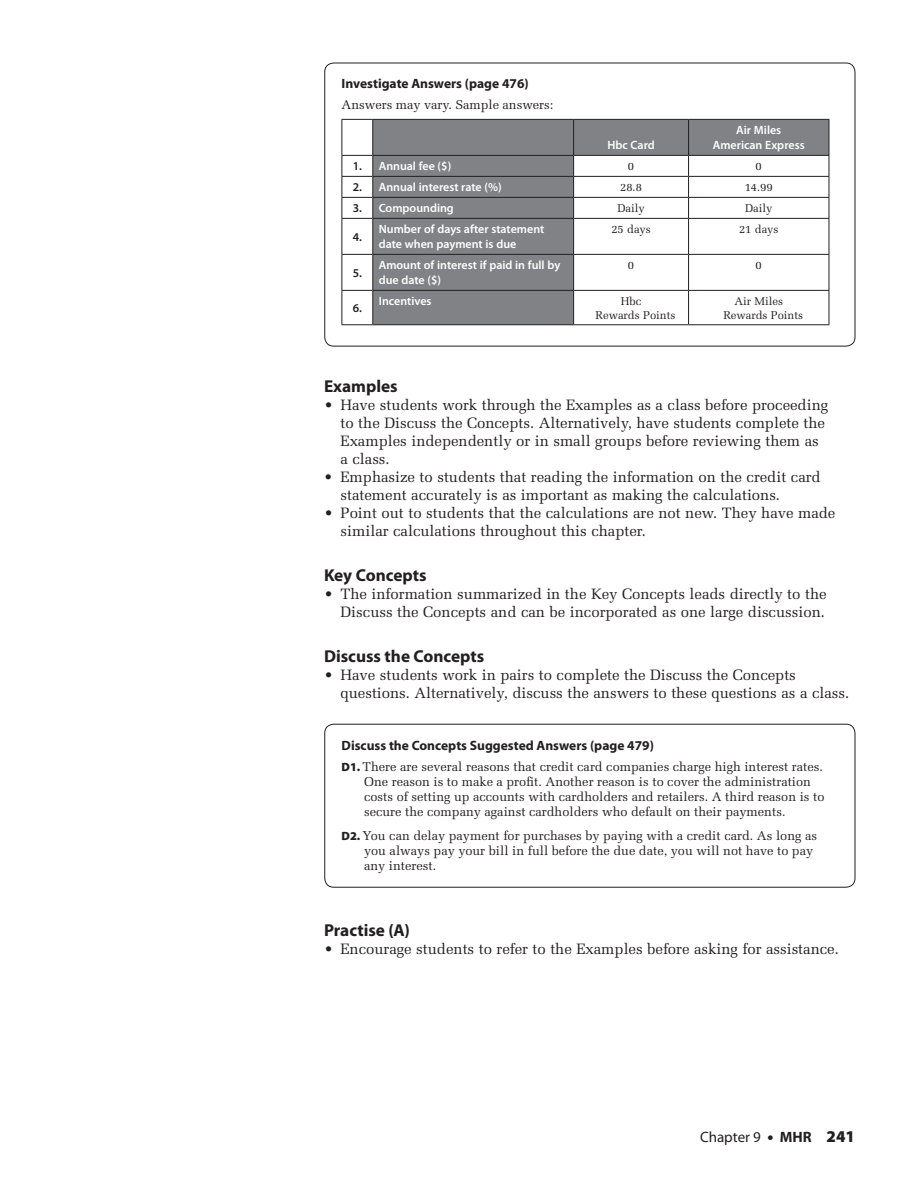
<style>
.page{position:relative;width:918px;height:1188px;background:#fff}
.page>*{position:absolute;margin:0;border:0;box-sizing:border-box;transform-origin:0 0}
.t1{font:700 17.25px "Myriad Pro";color:#231f20}
.t2{font:15px/18px "Melior";letter-spacing:-.005em;color:#231f20}
.t3{font:15px "Myriad";color:#231f20}
.t4{font:700 13.5px "Myriad Pro";color:#231f20}
.t5{font:12.75px/15px "Melior";color:#231f20}
.t6{font:600 12px/15px "Myriad Pro";color:#fff}
.t7{font:600 12px "Myriad Pro";color:#231f20}
.t8{font:11.25px/13.5px "Melior";letter-spacing:-.005em;color:#231f20}
.s1{color:#231f20}
.s2{font-family:"Myriad Pro";font-weight:900;font-size:12px}
.s3{font-family:"Myriad Pro";font-weight:900;font-size:16.5px}
.s4{font-weight:700}
</style>
<div class="page">
<div style="left:324px;top:63px;width:531px;height:283px;border:1px solid #231f20;border-radius:9px"></div>
<svg style="left:373px;top:120px;width:456px;height:204px;fill:#808285"></svg>
<hr style="left:373px;top:119px;width:201px;height:1px;background:#231f20">
<hr style="left:574px;top:119px;width:115px;height:1px;background:#231f20">
<hr style="left:573px;top:120px;width:1px;height:35px;background:#231f20">
<hr style="left:689px;top:119px;width:140px;height:1px;background:#231f20">
<hr style="left:688px;top:120px;width:1px;height:35px;background:#231f20">
<hr style="left:829px;top:120px;width:1px;height:35px;background:#231f20">
<hr style="left:373px;top:155px;width:201px;height:1px;background:#231f20">
<hr style="left:574px;top:155px;width:115px;height:1px;background:#231f20">
<hr style="left:689px;top:155px;width:140px;height:1px;background:#231f20">
<hr style="left:373px;top:176px;width:201px;height:1px;background:#231f20">
<hr style="left:574px;top:176px;width:115px;height:1px;background:#231f20">
<hr style="left:689px;top:176px;width:140px;height:1px;background:#231f20">
<hr style="left:373px;top:197px;width:201px;height:1px;background:#231f20">
<svg style="left:342px;top:156px;width:31px;height:134px"></svg>
<hr style="left:574px;top:197px;width:115px;height:1px;background:#231f20">
<svg style="left:573px;top:156px;width:1px;height:62px"></svg>
<hr style="left:689px;top:197px;width:140px;height:1px;background:#231f20">
<svg style="left:688px;top:156px;width:1px;height:62px"></svg>
<svg style="left:829px;top:156px;width:1px;height:62px"></svg>
<hr style="left:342px;top:218px;width:31px;height:1px;background:#231f20">
<hr style="left:342px;top:219px;width:1px;height:35px;background:#231f20">
<hr style="left:373px;top:218px;width:201px;height:1px;background:#231f20">
<hr style="left:372px;top:219px;width:1px;height:35px;background:#231f20">
<hr style="left:574px;top:218px;width:115px;height:1px;background:#231f20">
<hr style="left:573px;top:219px;width:1px;height:35px;background:#231f20">
<hr style="left:689px;top:218px;width:140px;height:1px;background:#231f20">
<hr style="left:688px;top:219px;width:1px;height:35px;background:#231f20">
<hr style="left:829px;top:219px;width:1px;height:35px;background:#231f20">
<hr style="left:342px;top:254px;width:31px;height:1px;background:#231f20">
<hr style="left:342px;top:255px;width:1px;height:35px;background:#231f20">
<hr style="left:373px;top:254px;width:201px;height:1px;background:#231f20">
<hr style="left:372px;top:255px;width:1px;height:35px;background:#231f20">
<hr style="left:574px;top:254px;width:115px;height:1px;background:#231f20">
<hr style="left:573px;top:255px;width:1px;height:35px;background:#231f20">
<hr style="left:689px;top:254px;width:140px;height:1px;background:#231f20">
<hr style="left:688px;top:255px;width:1px;height:35px;background:#231f20">
<hr style="left:829px;top:255px;width:1px;height:35px;background:#231f20">
<hr style="left:342px;top:290px;width:31px;height:1px;background:#231f20">
<hr style="left:342px;top:291px;width:1px;height:33px;background:#231f20">
<hr style="left:373px;top:290px;width:201px;height:1px;background:#231f20">
<hr style="left:372px;top:291px;width:1px;height:33px;background:#231f20">
<hr style="left:574px;top:290px;width:115px;height:1px;background:#231f20">
<hr style="left:573px;top:291px;width:1px;height:33px;background:#231f20">
<hr style="left:689px;top:290px;width:140px;height:1px;background:#231f20">
<hr style="left:688px;top:291px;width:1px;height:33px;background:#231f20">
<hr style="left:829px;top:291px;width:1px;height:33px;background:#231f20">
<hr style="left:342px;top:324px;width:31px;height:1px;background:#231f20">
<hr style="left:373px;top:324px;width:201px;height:1px;background:#231f20">
<hr style="left:574px;top:324px;width:115px;height:1px;background:#231f20">
<hr style="left:689px;top:324px;width:140px;height:1px;background:#231f20">
<hr style="left:342px;top:119px;width:31px;height:1px;background:#231f20">
<hr style="left:342px;top:120px;width:1px;height:35px;background:#231f20">
<hr style="left:372px;top:120px;width:1px;height:35px;background:#231f20">
<hr style="left:342px;top:155px;width:31px;height:1px;background:#231f20">
<div style="left:324px;top:724px;width:531px;height:164px;border:1px solid #231f20;border-radius:9px"></div>
<p class="t4" style="left:342px;top:75px;width:189px">Investigate Answers (page 476)</p>
<p class="t5" style="left:342px;top:98px;width:213px">Answers may vary. Sample answers:</p>
<p class="t6" style="left:607px;top:138px;width:49px">Hbc Card</p>
<p class="t6" style="left:713px;top:123px;width:93px;text-align:center">Air Miles<br>American Express</p>
<p class="t6" style="left:353px;top:159px;width:100px"><span class="s1">1.</span> Annual fee ($)</p>
<p class="t8" style="left:628px;top:160px;width:8px">0</p>
<p class="t8" style="left:756px;top:160px;width:8px">0</p>
<p class="t6" style="left:353px;top:180px;width:151px"><span class="s1">2.</span> Annual interest rate (%)</p>
<p class="t8" style="left:620px;top:181px;width:23px">28.8</p>
<p class="t8" style="left:745px;top:181px;width:30px">14.99</p>
<p class="t6" style="left:353px;top:201px;width:103px"><span class="s1">3.</span> Compounding</p>
<p class="t8" style="left:617px;top:202px;width:29px">Daily</p>
<p class="t8" style="left:745px;top:202px;width:29px">Daily</p>
<p class="t7" style="left:353px;top:229px;width:11px">4.</p>
<p class="t6" style="left:379px;top:222px;width:167px">Number of days after statement date when payment is due</p>
<p class="t8" style="left:611px;top:223px;width:41px">25 days</p>
<p class="t8" style="left:739px;top:223px;width:41px">21 days</p>
<p class="t7" style="left:353px;top:265px;width:11px">5.</p>
<p class="t6" style="left:379px;top:258px;width:183px">Amount of interest if paid in full by due date ($)</p>
<p class="t8" style="left:628px;top:259px;width:8px">0</p>
<p class="t8" style="left:756px;top:259px;width:8px">0</p>
<p class="t7" style="left:353px;top:300px;width:11px">6.</p>
<p class="t6" style="left:379px;top:294px;width:54px">Incentives</p>
<p class="t8" style="left:596px;top:295px;width:81px;text-indent:25px">Hbc<br>Rewards Points</p>
<p class="t8" style="left:723px;top:295px;width:81px;text-indent:11px">Air Miles<br>Rewards Points</p>
<p class="t1" style="left:324px;top:374px;width:75px">Examples</p>
<p class="t2" style="left:340px;top:395px;width:489px;text-indent:-16px">• Have students work through the Examples as a class before proceeding to the Discuss the Concepts. Alternatively, have students complete the Examples independently or in small groups before reviewing them as a class.</p>
<p class="t2" style="left:341px;top:467px;width:482px;text-indent:-17px">• Emphasize to students that reading the information on the credit card statement accurately is as important as making the calculations.</p>
<p class="t2" style="left:341px;top:503px;width:496px;text-indent:-17px">• Point out to students that the calculations are not new. They have made similar calculations throughout this chapter.</p>
<p class="t1" style="left:324px;top:563px;width:104px">Key Concepts</p>
<p class="t2" style="left:324px;top:584px;width:504px;text-align:right">• The information summarized in the Key Concepts leads directly to the<br>Discuss the Concepts and can be incorporated as one large discussion.</p>
<p class="t1" style="left:324px;top:644px;width:162px">Discuss the Concepts</p>
<p class="t2" style="left:341px;top:665px;width:510px;text-indent:-17px">• Have students work in pairs to complete the Discuss the Concepts questions. Alternatively, discuss the answers to these questions as a class.</p>
<p class="t4" style="left:342px;top:736px;width:314px">Discuss the Concepts Suggested Answers (page 479)</p>
<p class="t5" style="left:364px;top:759px;width:462px;text-indent:-22px"><span class="s2">D1.</span> There are several reasons that credit card companies charge high interest rates.<br>One reason is to make a profit. Another reason is to cover the administration costs of setting up accounts with cardholders and retailers. A third reason is to secure the company against cardholders who default on their payments.</p>
<p class="t5" style="left:364px;top:828px;width:455px;text-indent:-22px"><span class="s2">D2.</span> You can delay payment for purchases by paying with a credit card. As long as you always pay your bill in full before the due date, you will not have to pay any interest.</p>
<p class="t1" style="left:324px;top:919px;width:88px">Practise (A)</p>
<p class="t2" style="left:324px;top:940px;width:516px">• Encourage students to refer to the Examples before asking for assistance.</p>
<p class="t3" style="left:700px;top:1129px;width:156px">Chapter 9 <span class="s3">•</span> <span class="s4">MHR</span> <span class="s3">241</span></p>
</div>
